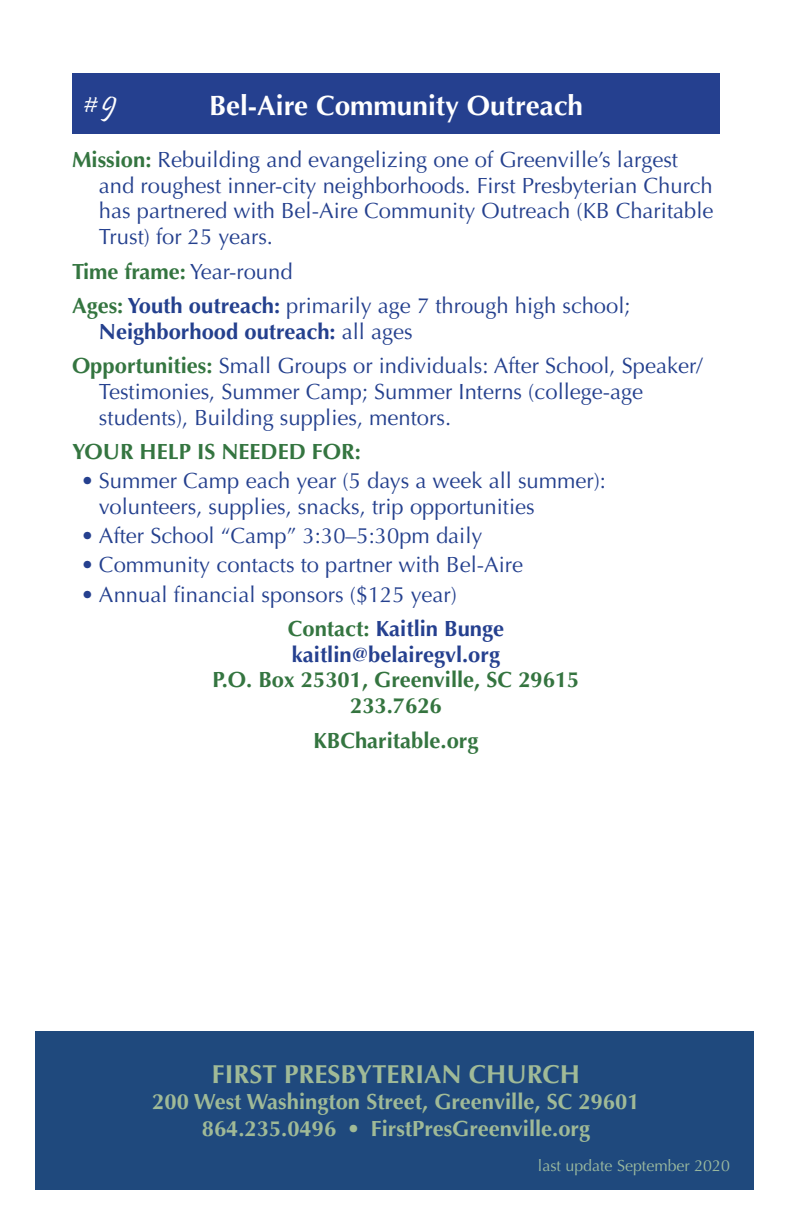
<style>
.page{position:relative;width:792px;height:1224px;background:#fff}
.page>*{position:absolute;margin:0;border:0;box-sizing:border-box;transform-origin:0 0}
.t1{font:700 28px "Optima LT Std";color:#fff}
.t2{font:28px "Pristina";color:#fff}
.t3{font:700 26px "Optima LT Std";color:#a0ba97}
.t4{font:22px/25.6px "Optima LT Std";color:#24408e}
.t5{font:700 22px/26.4px "Optima LT Std";color:#a0ba97;text-align:center}
.t6{font:700 22px/25.6px "Optima LT Std";color:#34743f;text-align:center}
.t7{font:700 22px "Optima LT Std";color:#347540}
.t8{font:16px "Optima LT Std";color:#9ab99f}
.s1{font-size:32px}
.s2{font-weight:700;color:#347540}
.s3{font-weight:700}
.s4{color:#25408f}
.s5{font-weight:700;color:#25408f}
.s6{color:#347540}
.s7{font-family:"Galliard"}
</style>
<div class="page">
<div style="left:35px;top:1031px;width:719px;height:158px;background:#1f497d"></div>
<div style="left:72px;top:73px;width:648px;height:61px;background:#25408f"></div>
<p class="t2" style="left:84px;top:88px;width:35px">#<span class="s1">9</span></p>
<p class="t1" style="left:209px;top:89px;width:375px">Bel-Aire Community Outreach</p>
<p class="t4" style="left:99px;top:147px;width:616px;text-indent:-27px"><span class="s2">Mission:</span> Rebuilding and evangelizing one of Greenville’s largest and roughest inner-city neighborhoods. First Presbyterian Church has partnered with Bel-Aire Community Outreach (KB Charitable Trust) for 25 years.</p>
<p class="t4" style="left:72px;top:254px;width:560px;line-height:34.6px"><span class="s2">Time frame:</span> Year-round<br><span class="s2">Ages:</span> <span class="s3">Youth outreach:</span> primarily age 7 through high school;</p>
<p class="t4" style="left:72px;top:314px;width:632px;line-height:34.6px;text-indent:27px"><span class="s3">Neighborhood outreach:</span> all ages<br><span class="s2">Opportunities:</span> Small Groups or individuals: After School, Speaker/</p>
<p class="t4" style="left:99px;top:379px;width:546px">Testimonies, Summer Camp; Summer Interns (college-age students), Building supplies, mentors.</p>
<p class="t7" style="left:72px;top:439px;width:290px">YOUR HELP IS NEEDED FOR:</p>
<p class="t4" style="left:99px;top:468px;width:509px;text-indent:-18px"><span class="s4">•</span> Summer Camp each year (5 days a week all summer): volunteers, supplies, snacks, trip opportunities</p>
<p class="t4" style="left:81px;top:523px;width:403px"><span class="s4">•</span> After School “Camp” 3:30–5:30pm daily</p>
<p class="t4" style="left:81px;top:552px;width:444px"><span class="s4">•</span> Community contacts to partner with Bel-Aire</p>
<p class="t4" style="left:288px;top:577px;width:218px;line-height:34.6px;text-indent:-207px"><span class="s4">•</span> Annual financial sponsors ($125 year)<br><span class="s2">Contact:</span> <span class="s5">Kaitlin Bunge</span></p>
<p class="t6" style="left:212px;top:642px;width:369px"><span class="s4">kaitlin@belairegvl.org<br></span><span class="s6">P.O. Box</span> 25301, Greenville, SC 29615<br>233.7626</p>
<p class="t7" style="left:313px;top:727px;width:167px">KBCharitable.org</p>
<p class="t3" style="left:212px;top:1059px;width:370px">FIRST PRESBYTERIAN CHURCH</p>
<p class="t5" style="left:152px;top:1089px;width:489px">200 West Washington Street, Greenville, SC 29601<br>864.235.0496 <span class="s7">•</span> FirstPresGreenville.org</p>
<p class="t8" style="left:538px;top:1156px;width:194px">last update September 2020</p>
</div>
